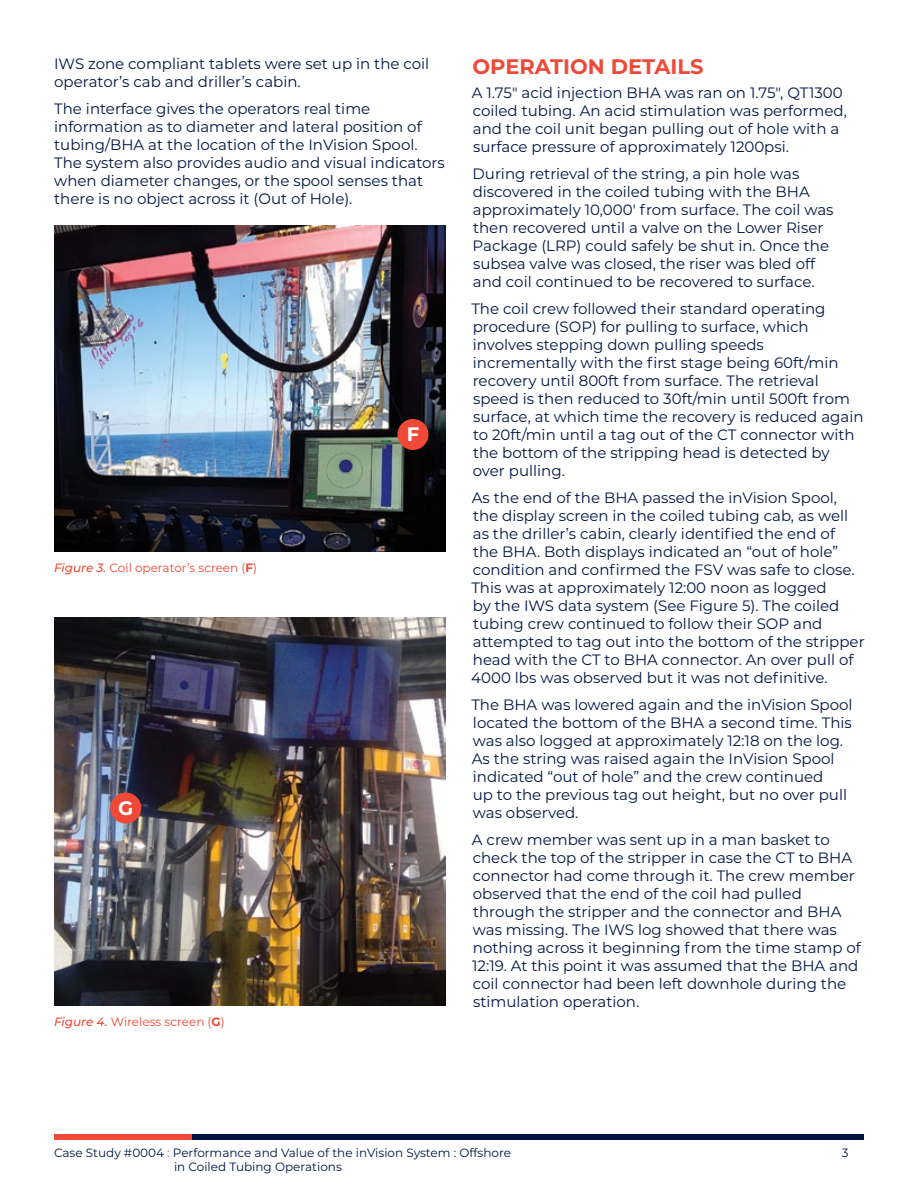
<style>
.page{position:relative;width:918px;height:1188px;background:#fff}
.page>*{position:absolute;margin:0;border:0;box-sizing:border-box;transform-origin:0 0}
.t1{font:700 21px "Montserrat";color:#f04937}
.t2{font:700 19.5px "Montserrat";color:#fff}
.t3{font:15px/18px "Montserrat";color:#001641}
.t4{font:12px "Montserrat";color:#001641}
.t5{font:12px "Montserrat";color:#f04937}
.s1{font-weight:500;font-style:italic}
.s2{font-weight:700}
.s3{color:#f04937}
</style>
<div class="page">
<div style="left:191px;top:1134px;width:673px;height:5px;background:#001641"></div>
<div style="left:54px;top:1134px;width:137px;height:5px;background:#f04937"></div>
<img style="left:54px;top:225px;width:392px;height:327px">
<div style="left:398px;top:419px;width:30px;height:31px;background:#f04937;border-radius:50%"></div>
<img style="left:54px;top:618px;width:392px;height:387px">
<div style="left:110px;top:793px;width:31px;height:31px;background:#f04937;border-radius:50%"></div>
<p class="t3" style="left:54px;top:54px;width:377px">IWS zone compliant tablets were set up in the coil operator’s cab and driller’s cabin.</p>
<p class="t3" style="left:54px;top:99px;width:392px">The interface gives the operators real time information as to diameter and lateral position of tubing/BHA at the location of the InVision Spool.<br>The system also provides audio and visual indicators when diameter changes, or the spool senses that there is no object across it (Out of Hole).</p>
<p class="t5" style="left:54px;top:560px;width:205px"><span class="s1">Figure 3.</span> Coil operator’s screen (<span class="s2">F</span>)</p>
<h2 class="t2" style="left:118px;top:794px;width:17px">G</h2>
<p class="t5" style="left:54px;top:1013px;width:172px"><span class="s1">Figure 4.</span> Wireless screen (<span class="s2">G</span>)</p>
<h2 class="t2" style="left:407px;top:420px;width:14px">F</h2>
<h1 class="t1" style="left:473px;top:52px;width:232px">OPERATION DETAILS</h1>
<p class="t3" style="left:472px;top:83px;width:377px">A 1.75″ acid injection BHA was ran on 1.75″, QT1300 coiled tubing. An acid stimulation was performed, and the coil unit began pulling out of hole with a surface pressure of approximately 1200psi.</p>
<p class="t3" style="left:473px;top:164px;width:362px">During retrieval of the string, a pin hole was discovered in the coiled tubing with the BHA approximately 10,000′ from surface. The coil was then recovered until a valve on the Lower Riser Package (LRP) could safely be shut in. Once the subsea valve was closed, the riser was bled off and coil continued to be recovered to surface.</p>
<p class="t3" style="left:471px;top:299px;width:394px">The coil crew followed their standard operating procedure (SOP) for pulling to surface, which involves stepping down pulling speeds incrementally with the first stage being 60ft/min recovery until 800ft from surface. The retrieval speed is then reduced to 30ft/min until 500ft from surface, at which time the recovery is reduced again to 20ft/min until a tag out of the CT connector with the bottom of the stripping head is detected by over pulling.</p>
<p class="t3" style="left:471px;top:488px;width:395px">As the end of the BHA passed the inVision Spool, the display screen in the coiled tubing cab, as well as the driller’s cabin, clearly identified the end of<br>the BHA. Both displays indicated an “out of hole” condition and confirmed the FSV was safe to close.<br>This was at approximately 12:00 noon as logged<br>by the IWS data system (See Figure 5). The coiled tubing crew continued to follow their SOP and attempted to tag out into the bottom of the stripper head with the CT to BHA connector. An over pull of 4000 lbs was observed but it was not definitive.</p>
<p class="t3" style="left:471px;top:695px;width:383px">The BHA was lowered again and the inVision Spool located the bottom of the BHA a second time. This was also logged at approximately 12:18 on the log.<br>As the string was raised again the InVision Spool indicated “out of hole” and the crew continued<br>up to the previous tag out height, but no over pull was observed.</p>
<p class="t3" style="left:472px;top:830px;width:391px">A crew member was sent up in a man basket to check the top of the stripper in case the CT to BHA connector had come through it. The crew member observed that the end of the coil had pulled through the stripper and the connector and BHA was missing. The IWS log showed that there was nothing across it beginning from the time stamp of 12:19. At this point it was assumed that the BHA and coil connector had been left downhole during the stimulation operation.</p>
<p class="t4" style="left:54px;top:1144px;width:459px">Case Study #0004 <span class="s3">:</span> Performance and Value of the inVision System : Offshore</p>
<p class="t4" style="left:842px;top:1144px;width:8px">3</p>
<p class="t4" style="left:174px;top:1159px;width:169px">in Coiled Tubing Operations</p>
</div>
